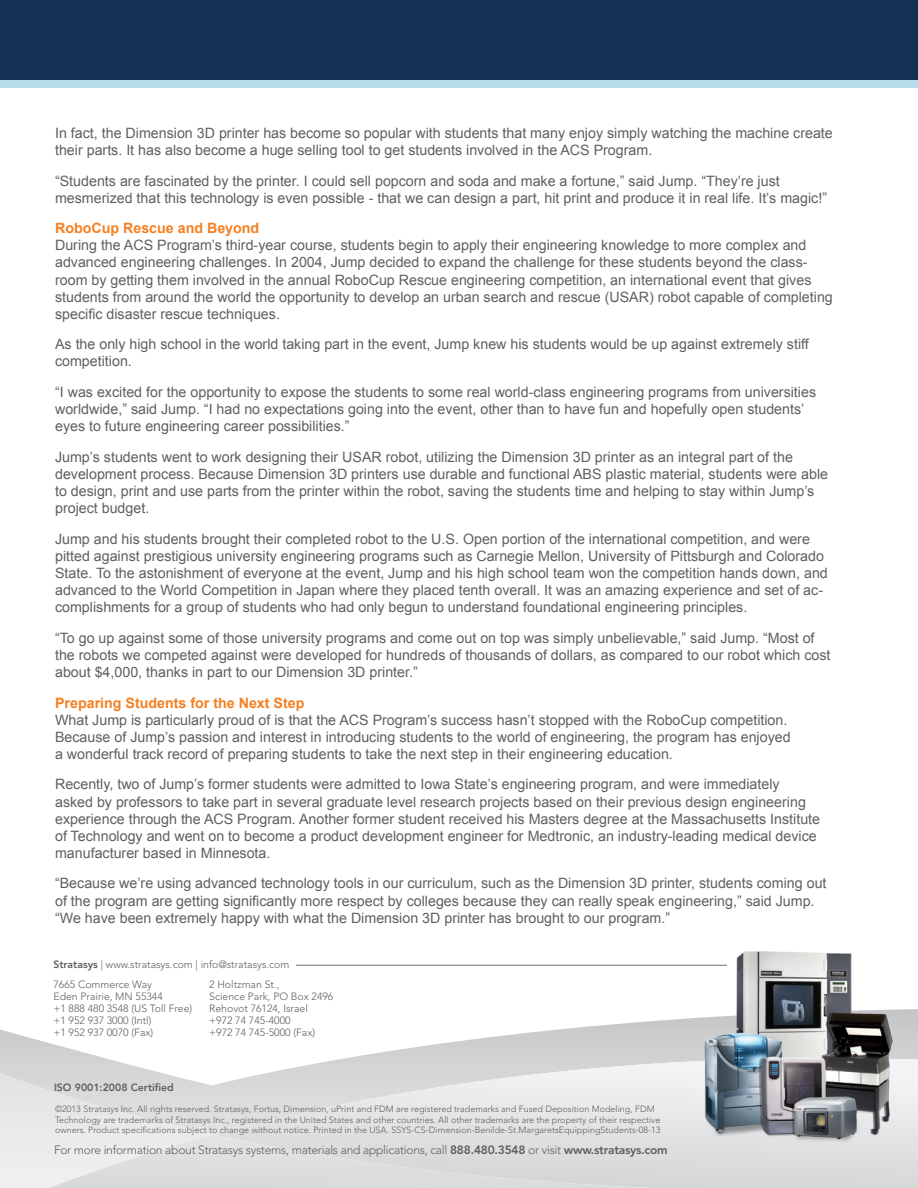
<style>
.page{position:relative;width:918px;height:1188px;background:#fff}
.page>*{position:absolute;margin:0;border:0;box-sizing:border-box;transform-origin:0 0}
.t1{font:14.25px/17.1px "Arial";color:#5f5f62}
.t2{font:300 12px "Avenir LT Std";letter-spacing:-.02em;color:#5f5f62}
.t3{font:300 10.5px/12px "Avenir LT Std";color:#5f5f62}
.t4{font:800 10.5px "Avenir LT Std";color:#5f5f62}
.t5{font:300 9px/10.5px "Avenir LT Std";color:#5f5f62}
.s1{font-weight:700;color:#f58021}
.s2{font-weight:800}
</style>
<div class="page">
<svg style="left:0;top:1009px;width:918px;height:58px"></svg>
<svg style="left:213px;top:1058px;width:705px;height:77px"></svg>
<img style="left:697px;top:951px;width:202px;height:196px">
<div style="left:0;top:72px;width:918px;height:16px;background:#b8dbea"></div>
<div style="left:0;top:0;width:918px;height:80px;background:#123154"></div>
<hr style="left:296px;top:965px;width:431px;height:1px;background:#6e6e6f">
<p class="t1" style="left:55px;top:124px;width:779px">In fact, the Dimension 3D printer has become so popular with students that many enjoy simply watching the machine create their parts. It has also become a huge selling tool to get students involved in the ACS Program.</p>
<p class="t1" style="left:55px;top:172px;width:774px">“Students are fascinated by the printer. I could sell popcorn and soda and make a fortune,” said Jump. “They’re just mesmerized that this technology is even possible - that we can design a part, hit print and produce it in real life. It’s magic!”</p>
<p class="t1" style="left:55px;top:220px;width:779px"><span class="s1">RoboCup Rescue and Beyond<br></span>During the ACS Program’s third-year course, students begin to apply their engineering knowledge to more complex and advanced engineering challenges. In 2004, Jump decided to expand the challenge for these students beyond the class&shy;room by getting them involved in the annual RoboCup Rescue engineering competition, an international event that gives students from around the world the opportunity to develop an urban search and rescue (USAR) robot capable of completing specific disaster rescue techniques.</p>
<p class="t1" style="left:55px;top:336px;width:755px">As the only high school in the world taking part in the event, Jump knew his students would be up against extremely stiff competition.</p>
<p class="t1" style="left:55px;top:384px;width:763px">“I was excited for the opportunity to expose the students to some real world-class engineering programs from universities worldwide,” said Jump. “I had no expectations going into the event, other than to have fun and hopefully open students’ eyes to future engineering career possibilities.”</p>
<p class="t1" style="left:55px;top:448px;width:775px">Jump’s students went to work designing their USAR robot, utilizing the Dimension 3D printer as an integral part of the development process. Because Dimension 3D printers use durable and functional ABS plastic material, students were able to design, print and use parts from the printer within the robot, saving the students time and helping to stay within Jump’s project budget.</p>
<p class="t1" style="left:55px;top:530px;width:774px">Jump and his students brought their completed robot to the U.S. Open portion of the international competition, and were pitted against prestigious university engineering programs such as Carnegie Mellon, University of Pittsburgh and Colorado State. To the astonishment of everyone at the event, Jump and his high school team won the competition hands down, and advanced to the World Competition in Japan where they placed tenth overall. It was an amazing experience and set of ac&shy;complishments for a group of students who had only begun to understand foundational engineering principles.</p>
<p class="t1" style="left:55px;top:629px;width:777px">“To go up against some of those university programs and come out on top was simply unbelievable,” said Jump. “Most of the robots we competed against were developed for hundreds of thousands of dollars, as compared to our robot which cost about $4,000, thanks in part to our Dimension 3D printer.”</p>
<p class="t1" style="left:55px;top:694px;width:737px"><span class="s1">Preparing Students for the Next Step<br></span>What Jump is particularly proud of is that the ACS Program’s success hasn’t stopped with the RoboCup competition.<br>Because of Jump’s passion and interest in introducing students to the world of engineering, the program has enjoyed a wonderful track record of preparing students to take the next step in their engineering education.</p>
<p class="t1" style="left:55px;top:776px;width:767px">Recently, two of Jump’s former students were admitted to Iowa State’s engineering program, and were immediately asked by professors to take part in several graduate level research projects based on their previous design engineering experience through the ACS Program. Another former student received his Masters degree at the Massachusetts Institute of Technology and went on to become a product development engineer for Medtronic, an industry-leading medical device manufacturer based in Minnesota.</p>
<p class="t1" style="left:55px;top:875px;width:773px">“Because we’re using advanced technology tools in our curriculum, such as the Dimension 3D printer, students coming out of the program are getting significantly more respect by colleges because they can really speak engineering,” said Jump. “We have been extremely happy with what the Dimension 3D printer has brought to our program.”</p>
<p class="t3" style="left:53px;top:958px;width:237px"><span class="s2">Stratasys</span> | www.stratasys.com | info@stratasys.com</p>
<p class="t3" style="left:53px;top:978px;width:140px">7665 Commerce Way<br>Eden Prairie, MN 55344<br>+1 888 480 3548 (US Toll Free) +1 952 937 3000 (Intl)<br>+1 952 937 0070 (Fax)</p>
<p class="t3" style="left:209px;top:978px;width:126px">2 Holtzman St.,<br>Science Park, PO Box 2496<br>Rehovot 76124, Israel +972 74 745-4000<br>+972 74 745-5000 (Fax)</p>
<p class="t4" style="left:54px;top:1081px;width:121px">ISO 9001:2008 Certified</p>
<p class="t5" style="left:55px;top:1104px;width:607px">©2013 Stratasys Inc. All rights reserved. Stratasys, Fortus, Dimension, uPrint and FDM are registered trademarks and Fused Deposition Modeling, FDM<br>Technology are trademarks of Stratasys Inc., registered in the United States and other countries. All other trademarks are the property of their respective owners. Product specifications subject to change without notice. Printed in the USA. SSYS-CS-Dimension-Benilde-St.MargaretsEquippingStudents-08-13</p>
<p class="t2" style="left:54px;top:1143px;width:615px">For more information about Stratasys systems, materials and applications, call <span class="s2">888.480.3548</span> or visit <span class="s2">www.stratasys.com</span></p>
</div>
